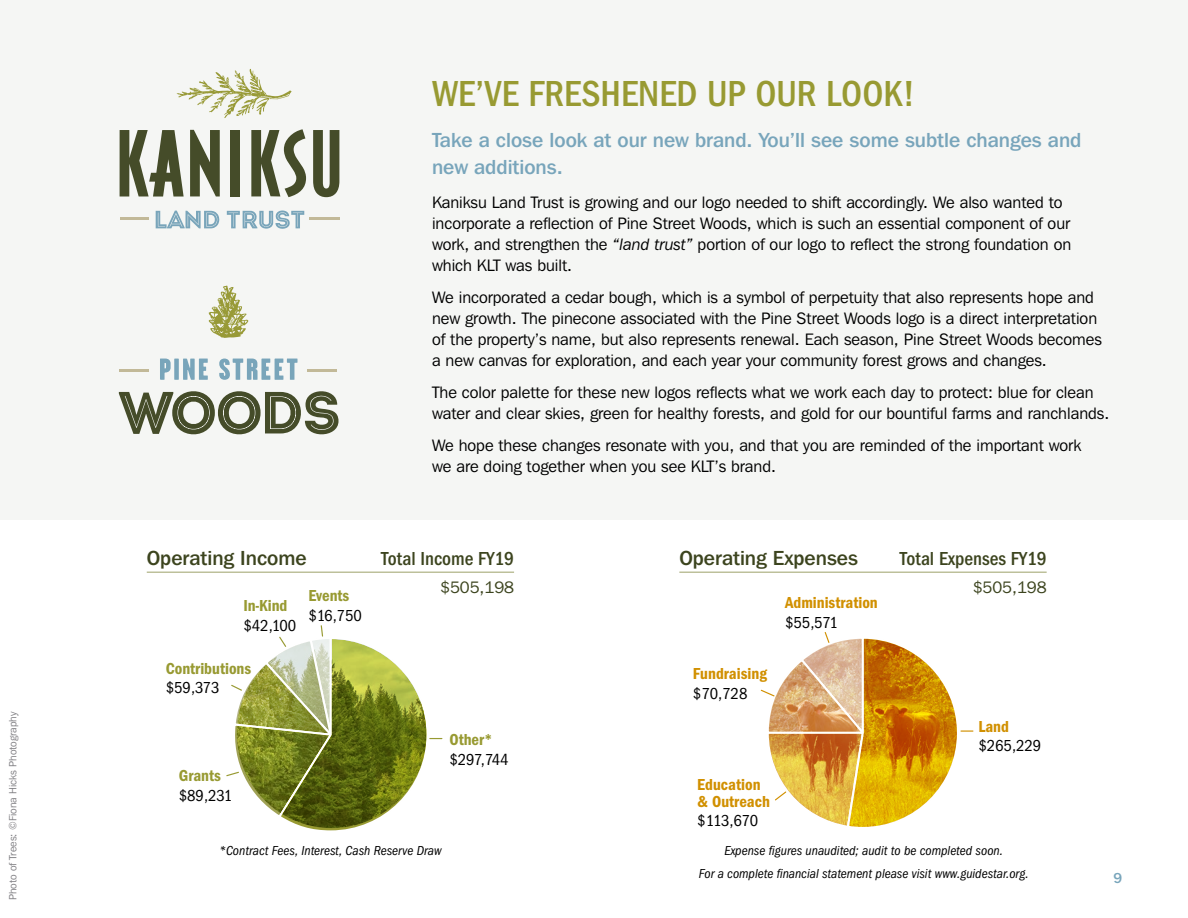
<style>
.page{position:relative;width:1188px;height:918px;background:#fff}
.page>*{position:absolute;margin:0;border:0;box-sizing:border-box;transform-origin:0 0}
.t1{font:500 condensed 37.5px "Franklin Gothic EF";color:#989a32}
.t2{font:500 20.25px/27px "Franklin Gothic IT Cby BT";color:#78a5bb}
.t3{font:500 20.25px "Franklin Gothic IT Cby BT";color:#3c441e}
.t4{font:500 condensed 19.5px "Franklin Gothic EF";color:#3c441e}
.t5{font:16.5px/21px "Franklin Gothic IT Cby BT";color:#000}
.t6{font:condensed 16.5px "Franklin Gothic EF";color:#000}
.t7{font:600 condensed 16.5px/16.5px "Franklin Gothic EF";color:#d19000}
.t8{font:600 condensed 16.5px "Franklin Gothic EF";color:#989a32}
.t9{font:16.5px "Franklin Gothic IT Cby BT";color:#3c441e}
.t10{font:500 15px "Franklin Gothic EF";color:#78a5bb}
.t11{font:italic condensed 13.5px/23px "Franklin Gothic EF";color:#000;text-align:center}
.t12{font:10.5px "Franklin Gothic IT Cby BT";color:#807f83}
.s1{font-style:italic}
</style>
<div class="page">
<div style="left:0;top:0;width:1188px;height:519px;background:#f5f6f4"></div>
<svg style="left:120px;top:130px;width:64px;height:67px"></svg>
<svg style="left:190px;top:130px;width:30px;height:66px"></svg>
<div style="left:231px;top:130px;width:9px;height:66px;background:#454c29"></div>
<svg style="left:251px;top:129px;width:55px;height:68px"></svg>
<svg style="left:313px;top:130px;width:26px;height:67px"></svg>
<hr style="left:120px;top:217px;width:29px;height:2px;background:#c2b998">
<hr style="left:309px;top:217px;width:30px;height:2px;background:#c2b998">
<svg style="left:177px;top:69px;width:115px;height:49px"></svg>
<svg style="left:227px;top:211px;width:77px;height:18px"></svg>
<svg style="left:156px;top:211px;width:63px;height:17px"></svg>
<svg style="left:760px;top:632px;width:213px;height:195px"></svg>
<hr style="left:679px;top:572px;width:368px;height:1px;background:#bdc09a">
<hr style="left:147px;top:572px;width:367px;height:1px;background:#bdc09a">
<svg style="left:119px;top:359px;width:220px;height:76px"></svg>
<hr style="left:119px;top:369px;width:30px;height:3px;background:#c2b998">
<hr style="left:307px;top:369px;width:30px;height:3px;background:#c2b998">
<svg style="left:209px;top:285px;width:40px;height:53px"></svg>
<svg style="left:226px;top:625px;width:216px;height:206px"></svg>
<p class="t12" style="left:6px;top:900px;width:190px;rotate:-90deg">Photo of Trees: ©Fiona Hicks Photography</p>
<h1 class="t1" style="left:432px;top:72px;width:485px">WE’VE FRESHENED UP OUR LOOK!</h1>
<p class="t2" style="left:432px;top:126px;width:651px">Take a close look at our new brand. You’ll see some subtle changes and new additions.</p>
<p class="t5" style="left:432px;top:192px;width:641px">Kaniksu Land Trust is growing and our logo needed to shift accordingly. We also wanted to incorporate a reflection of Pine Street Woods, which is such an essential component of our work, and strengthen the <span class="s1">“land trust”</span> portion of our logo to reflect the strong foundation on which KLT was built.</p>
<p class="t5" style="left:432px;top:286px;width:671px">We incorporated a cedar bough, which is a symbol of perpetuity that also represents hope and new growth. The pinecone associated with the Pine Street Woods logo is a direct interpretation of the property’s name, but also represents renewal. Each season, Pine Street Woods becomes a new canvas for exploration, and each year your community forest grows and changes.</p>
<p class="t5" style="left:432px;top:381px;width:679px">The color palette for these new logos reflects what we work each day to protect: blue for clean water and clear skies, green for healthy forests, and gold for our bountiful farms and ranchlands.</p>
<p class="t5" style="left:432px;top:434px;width:651px">We hope these changes resonate with you, and that you are reminded of the important work we are doing together when you see KLT’s brand.</p>
<p class="t3" style="left:147px;top:545px;width:161px">Operating Income</p>
<p class="t4" style="left:381px;top:547px;width:134px">Total Income FY19</p>
<p class="t9" style="left:440px;top:577px;width:75px">$505,198</p>
<p class="t8" style="left:243px;top:597px;width:46px">In-Kind</p>
<p class="t6" style="left:243px;top:617px;width:54px">$42,100</p>
<p class="t8" style="left:308px;top:586px;width:43px">Events</p>
<p class="t6" style="left:308px;top:606px;width:55px">$16,750</p>
<p class="t8" style="left:166px;top:659px;width:87px">Contributions</p>
<p class="t6" style="left:166px;top:679px;width:55px">$59,373</p>
<p class="t8" style="left:179px;top:766px;width:44px">Grants</p>
<p class="t6" style="left:179px;top:786px;width:55px">$89,231</p>
<p class="t8" style="left:449px;top:730px;width:45px">Other*</p>
<p class="t6" style="left:449px;top:750px;width:61px">$297,744</p>
<p class="t11" style="left:219px;top:839px;width:224px">*Contract Fees, Interest, Cash Reserve Draw</p>
<p class="t3" style="left:679px;top:545px;width:180px">Operating Expenses</p>
<p class="t4" style="left:900px;top:547px;width:148px">Total Expenses FY19</p>
<p class="t9" style="left:973px;top:577px;width:75px">$505,198</p>
<p class="t7" style="left:693px;top:665px;width:75px">Fundraising</p>
<p class="t6" style="left:693px;top:684px;width:56px">$70,728</p>
<p class="t7" style="left:785px;top:595px;width:94px">Administration</p>
<p class="t6" style="left:785px;top:613px;width:54px">$55,571</p>
<p class="t7" style="left:697px;top:776px;width:74px">Education &amp; Outreach</p>
<p class="t6" style="left:697px;top:812px;width:63px">$113,670</p>
<p class="t7" style="left:978px;top:718px;width:32px">Land</p>
<p class="t6" style="left:978px;top:737px;width:64px">$265,229</p>
<p class="t11" style="left:699px;top:839px;width:331px">Expense figures unaudited; audit to be completed soon.<br>For a complete financial statement please visit www.guidestar.org.</p>
<p class="t10" style="left:1113px;top:869px;width:10px">9</p>
</div>
